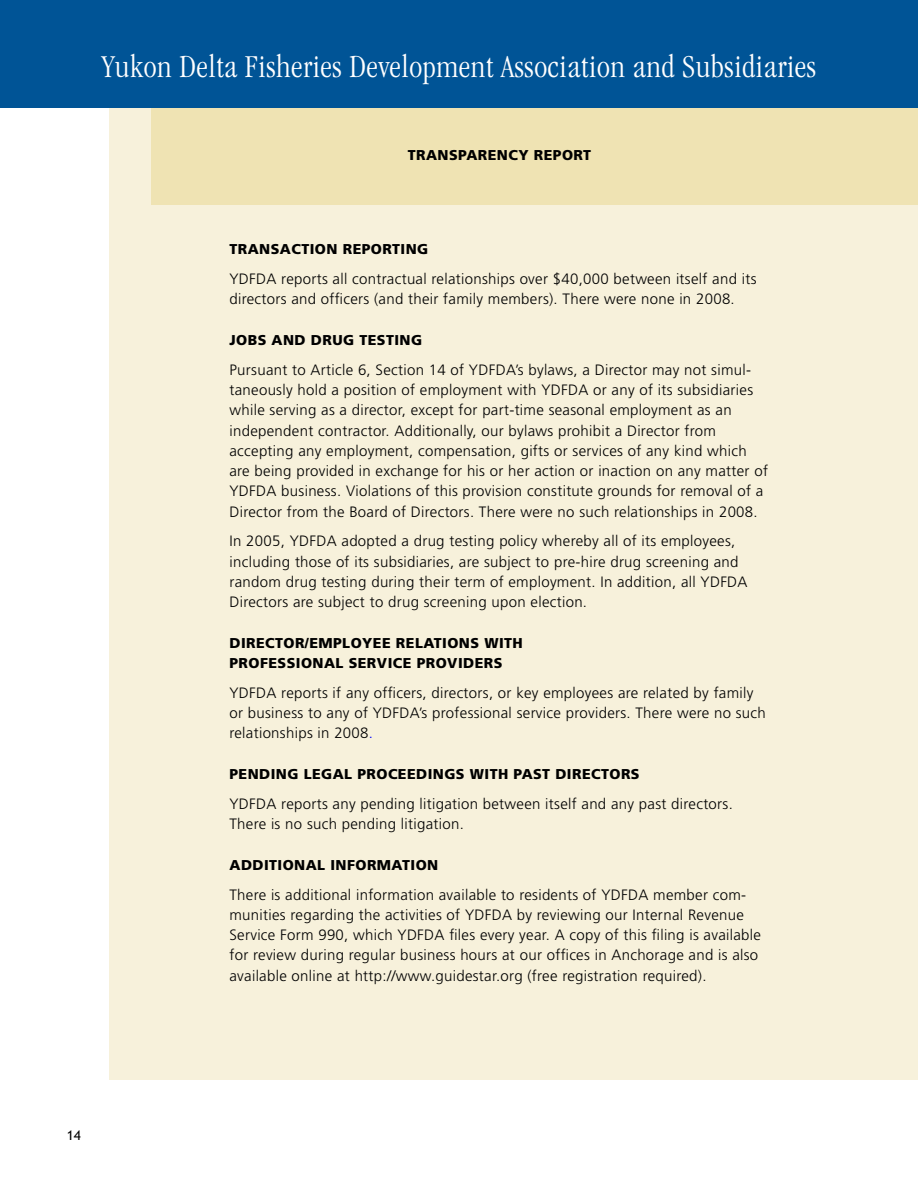
<style>
.page{position:relative;width:918px;height:1188px;background:#fff}
.page>*{position:absolute;margin:0;border:0;box-sizing:border-box;transform-origin:0 0}
.t1{font:300 condensed 33px "Garamond";letter-spacing:.02em;color:#fff}
.t2{font:300 15px/20.2px "Frutiger";letter-spacing:.02em;color:#000}
.t3{font:900 14.25px "Frutiger";letter-spacing:.03em;color:#000}
.t4{font:13.5px "Trebuchet MS";color:#000}
.s1{color:#00f}
</style>
<div class="page">
<div style="left:109px;top:108px;width:809px;height:972px;background:#f7f1db"></div>
<div style="left:152px;top:108px;width:766px;height:97px;background:#efe3b3"></div>
<div style="left:0;top:0;width:918px;height:108px;background:#005496"></div>
<h1 class="t1" style="left:102px;top:48px;width:716px">Yukon Delta Fisheries Development Association and Subsidiaries</h1>
<p class="t3" style="left:408px;top:147px;width:185px">TRANSPARENCY REPORT</p>
<p class="t3" style="left:230px;top:240px;width:20px">TRANSACTION</p>
<p class="t3" style="left:343px;top:240px;width:20px">REPORTIN</p>
<p class="t3" style="left:417px;top:240px;width:13px">G</p>
<p class="t2" style="left:230px;top:269px;width:529px">YDFDA reports all contractual relationships over $40,000 between itself and its directors and officers (and their family members). There were none in 2008.</p>
<p class="t3" style="left:230px;top:331px;width:93px">JOBSAND DRU</p>
<p class="t3" style="left:343px;top:331px;width:34px">G TESTIN</p>
<p class="t3" style="left:411px;top:331px;width:13px">G</p>
<p class="t2" style="left:230px;top:359px;width:540px">Pursuant to Article 6, Section 14 of YDFDA’s bylaws, a Director may not simul&shy;taneously hold a position of employment with YDFDA or any of its subsidiaries while serving as a director, except for part-time seasonal employment as an independent contractor. Additionally, our bylaws prohibit a Director from accepting any employment, compensation, gifts or services of any kind which are being provided in exchange for his or her action or inaction on any matter of YDFDA business. Violations of this provision constitute grounds for removal of a Director from the Board of Directors. There were no such relationships in 2008.</p>
<p class="t2" style="left:230px;top:531px;width:520px">In 2005, YDFDA adopted a drug testing policy whereby all of its employees, including those of its subsidiaries, are subject to pre-hire drug screening and random drug testing during their term of employment. In addition, all YDFDA Directors are subject to drug screening upon election.</p>
<p class="t3" style="left:230px;top:634px;width:11px">DIRECTOR</p>
<p class="t3" style="left:305px;top:634px;width:25px">/EMPLOYEE</p>
<p class="t3" style="left:396px;top:634px;width:20px">RELATIONS</p>
<p class="t3" style="left:484px;top:634px;width:11px">WITH</p>
<p class="t3" style="left:230px;top:654px;width:11px">PROFESSIONAL</p>
<p class="t3" style="left:349px;top:654px;width:10px">SER</p>
<p class="t3" style="left:377px;top:654px;width:20px">VICE</p>
<p class="t3" style="left:417px;top:654px;width:11px">PRO</p>
<p class="t3" style="left:447px;top:654px;width:38px">VIDERS</p>
<p class="t2" style="left:230px;top:683px;width:538px">YDFDA reports if any officers, directors, or key employees are related by family or business to any of YDFDA’s professional service providers. There were no such relationships in 2008<span class="s1">.</span></p>
<p class="t3" style="left:230px;top:765px;width:148px">PEN DING LEGAL PROCEE</p>
<p class="t3" style="left:416px;top:765px;width:77px">DINGS WITH</p>
<p class="t3" style="left:514px;top:765px;width:19px">PAST</p>
<p class="t3" style="left:555px;top:765px;width:11px">DIRECTORS</p>
<p class="t2" style="left:230px;top:794px;width:505px">YDFDA reports any pending litigation between itself and any past directors.<br>There is no such pending litigation.</p>
<p class="t3" style="left:230px;top:856px;width:45px">ADDITIONAL</p>
<p class="t3" style="left:330px;top:856px;width:17px">INFORMATION</p>
<p class="t2" style="left:230px;top:884px;width:533px">There is additional information available to residents of YDFDA member com&shy;munities regarding the activities of YDFDA by reviewing our Internal Revenue Service Form 990, which YDFDA files every year. A copy of this filing is available for review during regular business hours at our offices in Anchorage and is also available online at http://www.guidestar.org (free registration required).</p>
<p class="t4" style="left:67px;top:1128px;width:16px">14</p>
</div>
